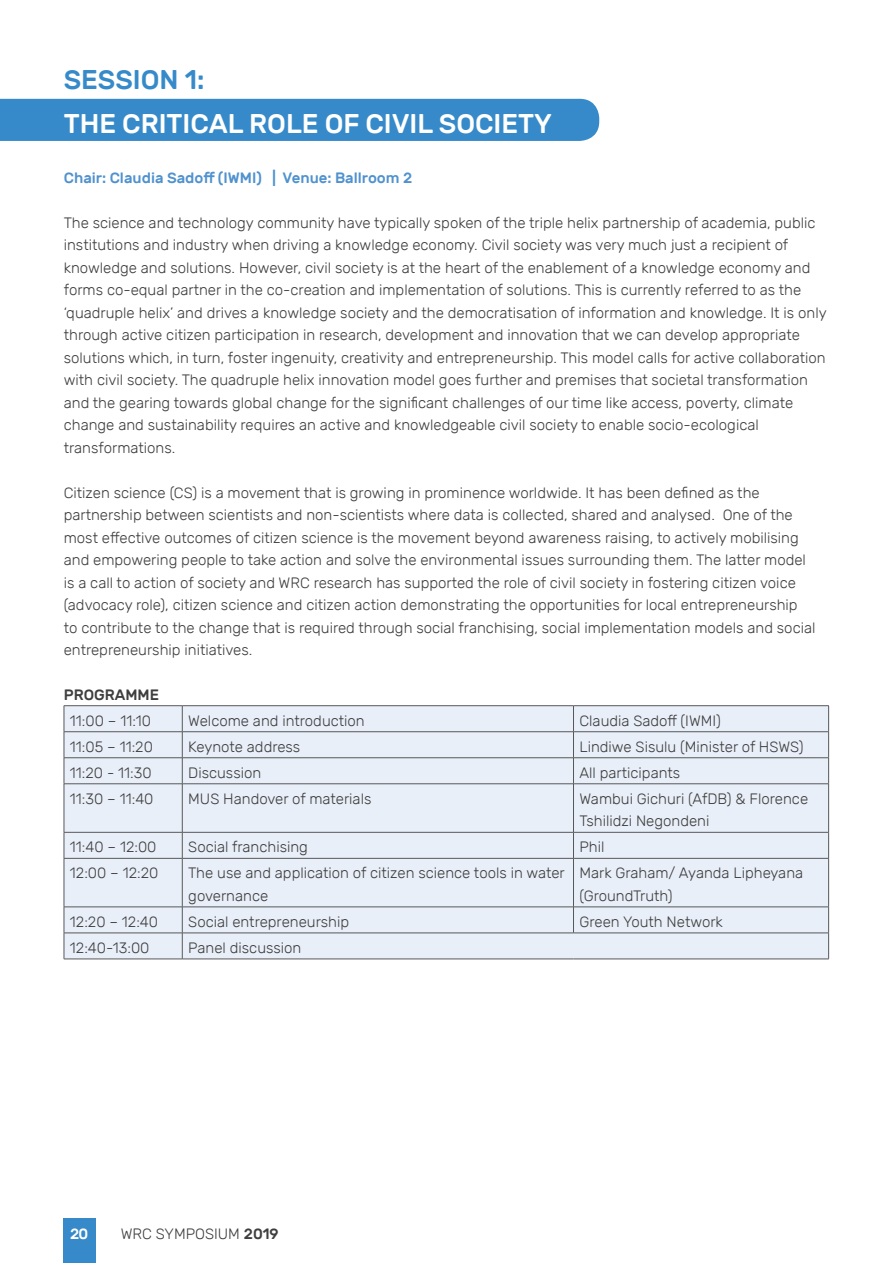
<style>
.page{position:relative;width:893px;height:1263px;background:#fff}
.page>*{position:absolute;margin:0;border:0;box-sizing:border-box;transform-origin:0 0}
.Main_Heading{font:500 27px "Rubik";color:#fff}
.Main_Heading-2{font:500 27px "Rubik";color:#378ac9}
.Body_text{font:300 15px/22.5px "Rubik";color:#3e3e3f}
.Venue{font:500 15px "Rubik";color:#5092ce}
.Body_text-2{font:500 15px "Rubik";color:#3e3e3f}
.Body_text-3{font:500 15px "Rubik";color:#fff}
.s1{font-weight:500}
</style>
<div class="page">
<div style="left:63px;top:1218px;width:32px;height:45px;background:#378ac9"></div>
<div style="left:0;top:99px;width:599px;height:42px;background:#378ac9"></div>
<div style="left:65px;top:706px;width:763px;height:253px;background:#e9eff8"></div>
<hr style="left:64px;top:705px;width:118px;height:1px;background:#57585a">
<hr style="left:182px;top:705px;width:391px;height:1px;background:#57585a">
<hr style="left:573px;top:705px;width:256px;height:1px;background:#57585a">
<hr style="left:64px;top:731px;width:118px;height:1px;background:#57585a">
<hr style="left:182px;top:731px;width:391px;height:1px;background:#57585a">
<hr style="left:573px;top:731px;width:256px;height:1px;background:#57585a">
<hr style="left:64px;top:757px;width:118px;height:1px;background:#57585a">
<svg style="left:64px;top:706px;width:1px;height:77px"></svg>
<hr style="left:182px;top:757px;width:391px;height:1px;background:#57585a">
<svg style="left:182px;top:706px;width:1px;height:77px"></svg>
<hr style="left:573px;top:757px;width:256px;height:1px;background:#57585a">
<svg style="left:573px;top:706px;width:1px;height:77px"></svg>
<svg style="left:828px;top:706px;width:1px;height:77px"></svg>
<hr style="left:64px;top:783px;width:118px;height:1px;background:#57585a">
<hr style="left:64px;top:784px;width:1px;height:48px;background:#57585a">
<hr style="left:182px;top:783px;width:391px;height:1px;background:#57585a">
<hr style="left:182px;top:784px;width:1px;height:48px;background:#57585a">
<hr style="left:573px;top:783px;width:256px;height:1px;background:#57585a">
<hr style="left:573px;top:784px;width:1px;height:48px;background:#57585a">
<hr style="left:828px;top:784px;width:1px;height:48px;background:#57585a">
<hr style="left:64px;top:832px;width:118px;height:1px;background:#57585a">
<svg style="left:64px;top:832px;width:1px;height:26px"></svg>
<hr style="left:182px;top:832px;width:391px;height:1px;background:#57585a">
<svg style="left:182px;top:832px;width:1px;height:26px"></svg>
<hr style="left:573px;top:832px;width:256px;height:1px;background:#57585a">
<svg style="left:573px;top:832px;width:1px;height:26px"></svg>
<svg style="left:828px;top:832px;width:1px;height:26px"></svg>
<hr style="left:64px;top:858px;width:118px;height:1px;background:#57585a">
<hr style="left:64px;top:858px;width:1px;height:49px;background:#57585a">
<hr style="left:182px;top:858px;width:391px;height:1px;background:#57585a">
<hr style="left:182px;top:858px;width:1px;height:49px;background:#57585a">
<hr style="left:573px;top:858px;width:256px;height:1px;background:#57585a">
<hr style="left:573px;top:858px;width:1px;height:49px;background:#57585a">
<hr style="left:828px;top:858px;width:1px;height:49px;background:#57585a">
<hr style="left:64px;top:907px;width:118px;height:1px;background:#57585a">
<hr style="left:182px;top:907px;width:391px;height:1px;background:#57585a">
<hr style="left:573px;top:907px;width:256px;height:1px;background:#57585a">
<svg style="left:573px;top:908px;width:1px;height:25px"></svg>
<hr style="left:64px;top:933px;width:118px;height:1px;background:#57585a">
<svg style="left:64px;top:907px;width:1px;height:52px"></svg>
<hr style="left:182px;top:933px;width:391px;height:1px;background:#57585a">
<svg style="left:182px;top:907px;width:1px;height:52px"></svg>
<hr style="left:573px;top:933px;width:256px;height:1px;background:#57585a">
<svg style="left:828px;top:907px;width:1px;height:52px"></svg>
<hr style="left:64px;top:959px;width:118px;height:1px;background:#57585a">
<hr style="left:182px;top:959px;width:391px;height:1px;background:#57585a">
<hr style="left:573px;top:959px;width:256px;height:1px;background:#57585a">
<p class="Main_Heading-2" style="left:64px;top:65px;width:142px">SESSION 1:</p>
<p class="Main_Heading" style="left:64px;top:108px;width:490px">THE CRITICAL ROLE OF CIVIL SOCIETY</p>
<p class="Venue" style="left:64px;top:169px;width:350px">Chair: Claudia Sadoff (IWMI) | Venue: Ballroom 2</p>
<p class="Body_text" style="left:64px;top:211px;width:764px">The science and technology community have typically spoken of the triple helix partnership of academia, public institutions and industry when driving a knowledge economy. Civil society was very much just a recipient of knowledge and solutions. However, civil society is at the heart of the enablement of a knowledge economy and forms co-equal partner in the co-creation and implementation of solutions. This is currently referred to as the ‘quadruple helix’ and drives a knowledge society and the democratisation of information and knowledge. It is only through active citizen participation in research, development and innovation that we can develop appropriate solutions which, in turn, foster ingenuity, creativity and entrepreneurship. This model calls for active collaboration with civil society. The quadruple helix innovation model goes further and premises that societal transformation and the gearing towards global change for the significant challenges of our time like access, poverty, climate change and sustainability requires an active and knowledgeable civil society to enable socio-ecological transformations.</p>
<p class="Body_text" style="left:64px;top:481px;width:753px">Citizen science (CS) is a movement that is growing in prominence worldwide. It has been defined as the partnership between scientists and non-scientists where data is collected, shared and analysed. One of the most effective outcomes of citizen science is the movement beyond awareness raising, to actively mobilising and empowering people to take action and solve the environmental issues surrounding them. The latter model is a call to action of society and WRC research has supported the role of civil society in fostering citizen voice (advocacy role), citizen science and citizen action demonstrating the opportunities for local entrepreneurship<br>to contribute to the change that is required through social franchising, social implementation models and social entrepreneurship initiatives.</p>
<p class="Body_text-2" style="left:64px;top:686px;width:97px">PROGRAMME</p>
<p class="Body_text" style="left:70px;top:709px;width:83px">11:00 – 11:10</p>
<p class="Body_text" style="left:188px;top:709px;width:178px">Welcome and introduction</p>
<p class="Body_text" style="left:579px;top:709px;width:143px">Claudia Sadoff (IWMI)</p>
<p class="Body_text" style="left:70px;top:735px;width:84px">11:05 – 11:20</p>
<p class="Body_text" style="left:188px;top:735px;width:114px">Keynote address</p>
<p class="Body_text" style="left:579px;top:735px;width:225px">Lindiwe Sisulu (Minister of HSWS)</p>
<p class="Body_text" style="left:70px;top:761px;width:83px">11:20 - 11:30</p>
<p class="Body_text" style="left:188px;top:761px;width:75px">Discussion</p>
<p class="Body_text" style="left:579px;top:761px;width:102px">All participants</p>
<p class="Body_text" style="left:70px;top:787px;width:85px">11:30 – 11:40</p>
<p class="Body_text" style="left:188px;top:787px;width:185px">MUS Handover of materials</p>
<p class="Body_text" style="left:579px;top:787px;width:230px">Wambui Gichuri (AfDB) &amp; Florence<br>Tshilidzi Negondeni</p>
<p class="Body_text" style="left:70px;top:836px;width:88px">11:40 – 12:00</p>
<p class="Body_text" style="left:188px;top:836px;width:121px">Social franchising</p>
<p class="Body_text" style="left:579px;top:836px;width:27px">Phil</p>
<p class="Body_text" style="left:70px;top:862px;width:90px">12:00 – 12:20</p>
<p class="Body_text" style="left:188px;top:862px;width:378px">The use and application of citizen science tools in water governance</p>
<p class="Body_text" style="left:579px;top:862px;width:225px">Mark Graham/ Ayanda Lipheyana (GroundTruth)</p>
<p class="Body_text" style="left:70px;top:910px;width:90px">12:20 – 12:40</p>
<p class="Body_text" style="left:188px;top:910px;width:162px">Social entrepreneurship</p>
<p class="Body_text" style="left:579px;top:910px;width:145px">Green Youth Network</p>
<p class="Body_text" style="left:70px;top:936px;width:81px">12:40-13:00</p>
<p class="Body_text" style="left:188px;top:936px;width:115px">Panel discussion</p>
<p class="Body_text-3" style="left:70px;top:1225px;width:19px">20</p>
<p class="Body_text" style="left:121px;top:1222px;width:159px">WRC SYMPOSIUM <span class="s1">2019</span></p>
</div>
